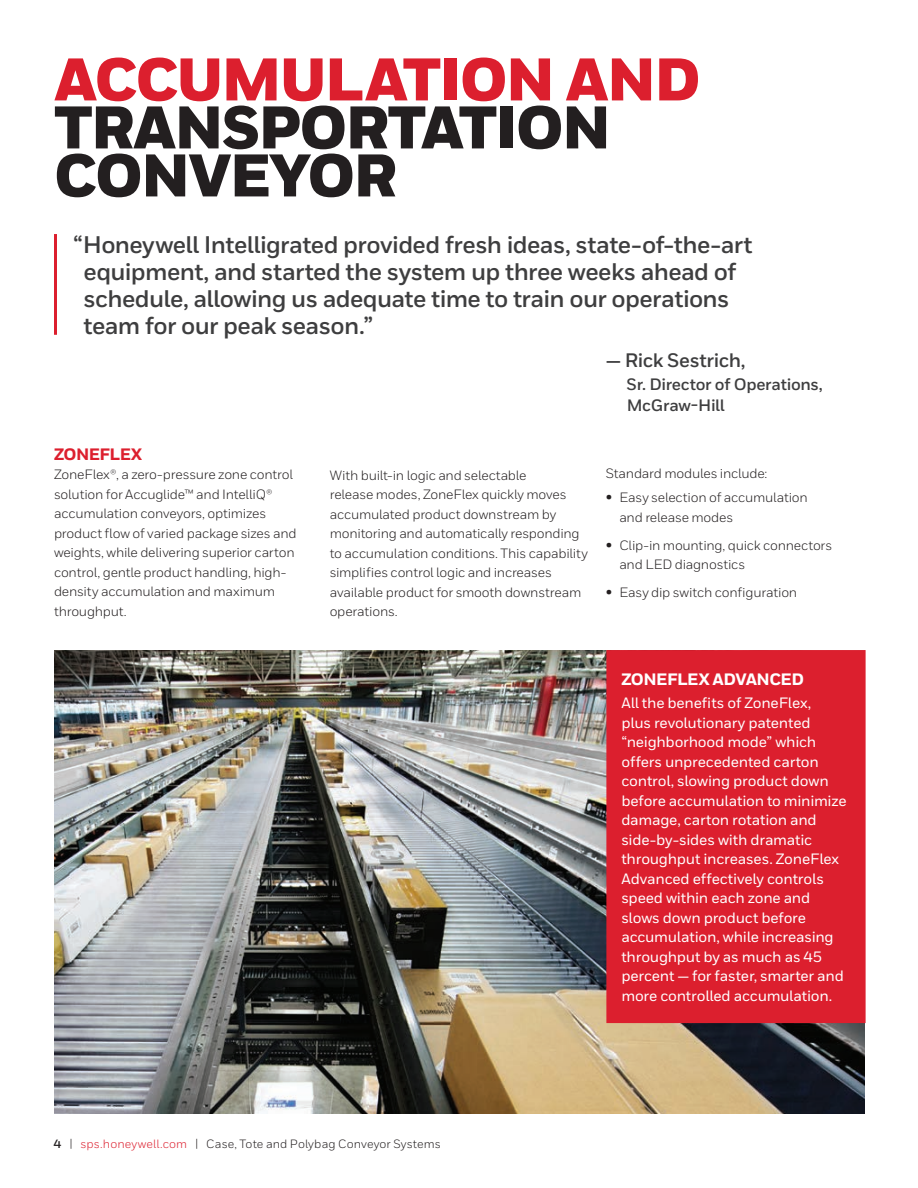
<style>
.page{position:relative;width:918px;height:1188px;background:#fff}
.page>*{position:absolute;margin:0;border:0;box-sizing:border-box;transform-origin:0 0}
._06_Inside__Heading{font:900 60px/48px "Honeywell Sans";letter-spacing:-.03em;color:#231f20}
._08_Inside__Intro_Te{font:700 24px/27px "Honeywell Sans";letter-spacing:-.025em;color:#3e3e3f}
._08_Inside__Intro_Te-2{font:700 19.5px "Honeywell Sans";letter-spacing:-.02em;color:#3e3e3f}
._08_Inside__Intro_Te-3{font:700 16.5px/21px "Honeywell Sans";letter-spacing:-.02em;color:#3e3e3f}
._13_Inside__Info_Box{font:800 16.5px "Honeywell Sans";letter-spacing:-.03em;color:#fff}
._09_Inside__Body_Hea{font:800 16.5px "Honeywell Sans";letter-spacing:-.03em;color:#dc1f2e}
._15_Inside__Info_Box{font:500 15px/19.5px "Honeywell Sans";letter-spacing:-.015em;color:#fff}
._10_Inside__Body_Tex{font:13.5px/19.5px "Honeywell Sans";letter-spacing:-.015em;color:#231f20}
.t1{font:12px "Honeywell Sans";letter-spacing:.005em;color:#231f20}
.s1{color:#dc1f2e}
.s2{font-weight:500;font-size:15px}
.s3{font-weight:700}
</style>
<div class="page">
<img style="left:54px;top:650px;width:811px;height:464px">
<hr style="left:54px;top:234px;width:3px;height:101px;background:#dc1f2e">
<div style="left:607px;top:651px;width:258px;height:371px;background:#dc1f2e"></div>
<div style="left:606px;top:650px;width:260px;height:373px;border:2px solid #dc1f2e"></div>
<p class="_06_Inside__Heading" style="left:54px;top:58px;width:648px"><span class="s1">ACCUMULATION AND<br></span>TRANSPORTATION<br>CONVEYOR</p>
<p class="_08_Inside__Intro_Te" style="left:84px;top:231px;width:670px;text-indent:-10px">“Honeywell Intelligrated provided fresh ideas, state-of-the-art equipment, and started the system up three weeks ahead of schedule, allowing us adequate time to train our operations team for our peak season.”</p>
<p class="_08_Inside__Intro_Te-2" style="left:606px;top:349px;width:141px">— Rick Sestrich,</p>
<p class="_08_Inside__Intro_Te-3" style="left:627px;top:374px;width:198px">Sr. Director of Operations,<br>McGraw-Hill</p>
<p class="_09_Inside__Body_Hea" style="left:54px;top:444px;width:90px">ZONEFLEX</p>
<p class="_10_Inside__Body_Tex" style="left:54px;top:465px;width:244px">ZoneFlex®, a zero-pressure zone control solution for Accuglide™ and IntelliQ® accumulation conveyors, optimizes product flow of varied package sizes and weights, while delivering superior carton control, gentle product handling, high&shy;density accumulation and maximum throughput.</p>
<p class="_10_Inside__Body_Tex" style="left:606px;top:463px;width:163px">Standard modules include:</p>
<p class="_10_Inside__Body_Tex" style="left:330px;top:465px;width:260px">With built-in logic and selectable<br>release modes, ZoneFlex quickly moves accumulated product downstream by monitoring and automatically responding to accumulation conditions. This capability simplifies control logic and increases available product for smooth downstream operations.</p>
<p class="_10_Inside__Body_Tex" style="left:619px;top:488px;width:190px;text-indent:-14px"><span class="s2">•</span> Easy selection of accumulation and release modes</p>
<p class="_10_Inside__Body_Tex" style="left:619px;top:536px;width:214px;text-indent:-14px"><span class="s2">•</span> Clip-in mounting, quick connectors and LED diagnostics</p>
<p class="_10_Inside__Body_Tex" style="left:606px;top:583px;width:193px"><span class="s2">•</span> Easy dip switch configuration</p>
<p class="t1" style="left:54px;top:1136px;width:389px"><span class="s3">4</span> | <span class="s1">sps.honeywell.com</span> | Case, Tote and Polybag Conveyor Systems</p>
<p class="_13_Inside__Info_Box" style="left:621px;top:669px;width:184px">ZONEFLEX ADVANCED</p>
<p class="_15_Inside__Info_Box" style="left:621px;top:694px;width:227px">All the benefits of ZoneFlex,<br>plus revolutionary patented “neighborhood mode” which offers unprecedented carton control, slowing product down before accumulation to minimize damage, carton rotation and side-by-sides with dramatic throughput increases. ZoneFlex<br>Advanced effectively controls speed within each zone and slows down product before accumulation, while increasing throughput by as much as 45 percent — for faster, smarter and more controlled accumulation.</p>
</div>
